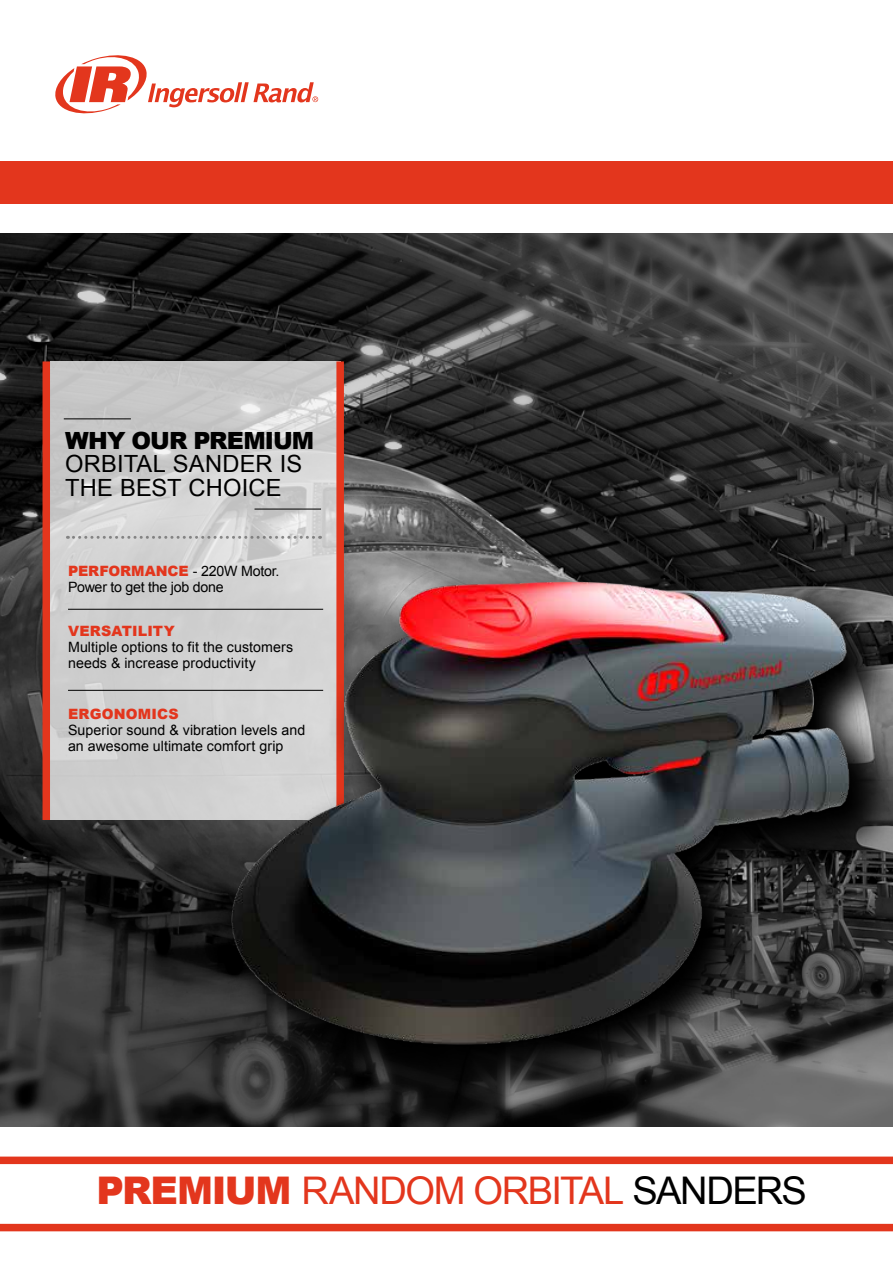
<style>
.page{position:relative;width:893px;height:1263px;background:#fff}
.page>*{position:absolute;margin:0;border:0;box-sizing:border-box;transform-origin:0 0}
.t1{font:38.1px "Arial";letter-spacing:-.035em;color:#e3361d}
.t2{font:23.7px/23.7px "Arial";letter-spacing:.005em;color:#000}
.t3{font:900 23.7px "Arial";letter-spacing:-.035em;color:#000}
.t4{font:14.25px/16px "Arial";letter-spacing:.005em;color:#000}
.t5{font:14.25px/16px "Arial";letter-spacing:-.015em;color:#000}
.t6{font:900 14.25px "Arial";letter-spacing:.01em;color:#e3361d}
.s1{font-weight:900;color:#e3361d}
.s2{font-weight:900}
.s3{color:#000}
</style>
<div class="page">
<img style="left:0;top:234px;width:893px;height:893px">
<svg style="left:50px;top:361px;width:286px;height:459px;fill:#cdcdcd"></svg>
<div style="left:0;top:1224px;width:893px;height:7px;background:#e3361d"></div>
<div style="left:0;top:1156px;width:893px;height:8px;background:#e3361d"></div>
<div style="left:43px;top:361px;width:7px;height:459px;background:#e3361d"></div>
<div style="left:336px;top:361px;width:8px;height:513px;background:#e3361d"></div>
<img style="left:193px;top:517px;width:700px;height:610px">
<div style="left:0;top:162px;width:893px;height:42px;background:#e3361d"></div>
<svg style="left:55px;top:55px;width:263px;height:59px"></svg>
<hr style="left:255px;top:509px;width:66px;height:1px;background:#000">
<hr style="left:64px;top:418px;width:67px;height:1px;background:#000">
<hr style="left:68px;top:609px;width:255px;height:1px;background:#000">
<hr style="left:68px;top:690px;width:255px;height:1px;background:#000">
<svg style="left:67px;top:536px;width:254px;height:3px"></svg>
<h2 class="t3" style="left:65px;top:423px;width:251px">WHY OUR PREMIUM</h2>
<h2 class="t2" style="left:65px;top:452px;width:238px">ORBITAL SANDER IS<br>THE BEST CHOICE</h2>
<p class="t5" style="left:68px;top:563px;width:213px"><span class="s1">PERFORMANCE</span> - 220W Motor.<br>Power to get the job done</p>
<p class="t6" style="left:68px;top:620px;width:108px">VERSATILITY</p>
<p class="t4" style="left:68px;top:639px;width:227px">Multiple options to fit the customers needs &amp; increase productivity</p>
<p class="t6" style="left:68px;top:704px;width:112px">ERGONOMICS</p>
<p class="t4" style="left:68px;top:722px;width:239px">Superior sound &amp; vibration levels and an awesome ultimate comfort grip</p>
<h1 class="t1" style="left:97px;top:1165px;width:712px"><span class="s2">PREMIUM</span> RANDOM ORBITAL <span class="s3">SANDERS</span></h1>
</div>
